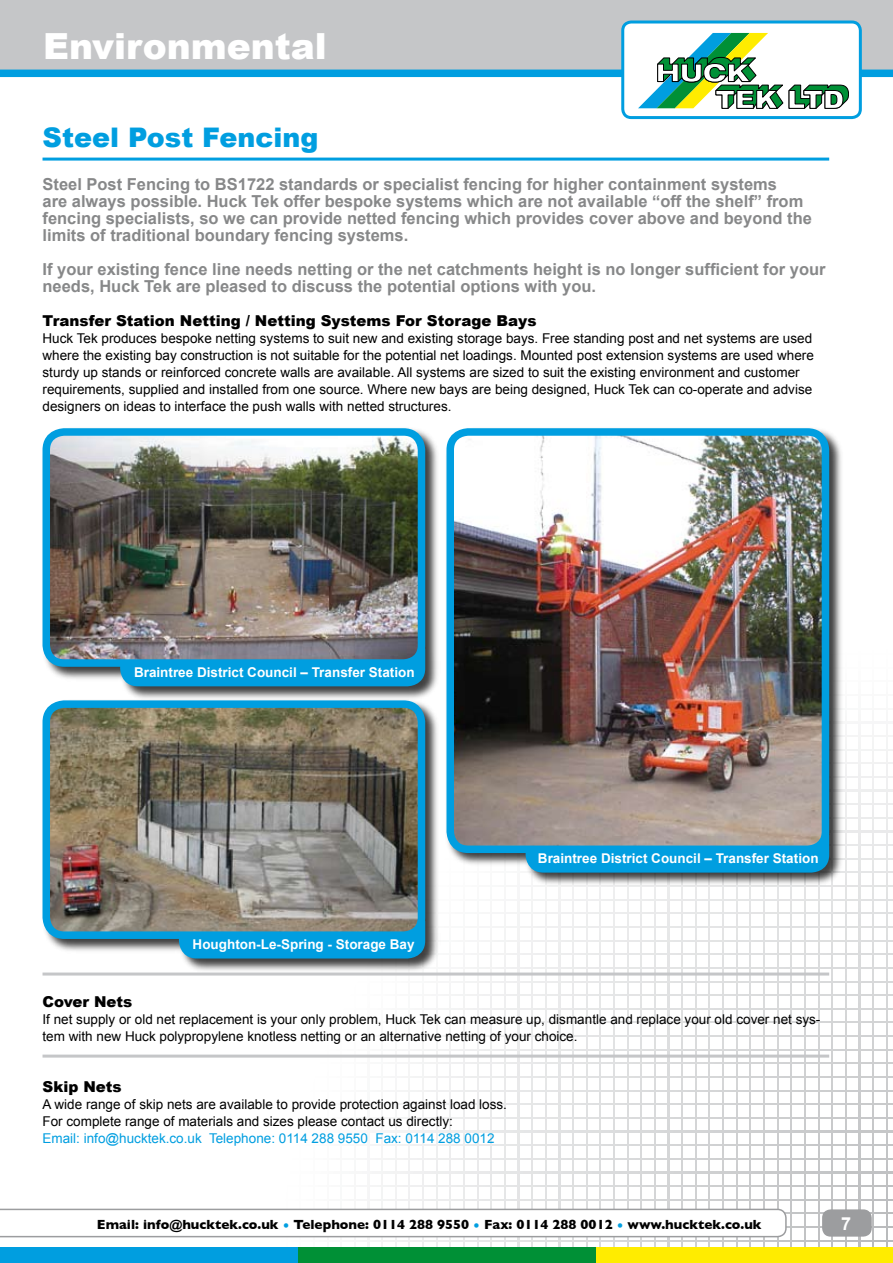
<style>
.page{position:relative;width:893px;height:1263px;background:#fff}
.page>*{position:absolute;margin:0;border:0;box-sizing:border-box;transform-origin:0 0}
.t1{font:900 36px "Arial";color:#fff}
.t2{font:900 27px "Arial";color:#009ee0}
.t3{font:700 16.5px/17px "Arial";color:#878889}
.t4{font:900 15px "Arial";color:#000}
.t5{font:13.5px/17px "Arial";color:#000}
.t6{font:700 13.5px "Arial";color:#fff}
.t7{font:700 13.5px "Gill Sans";color:#000}
.t8{font:13.5px "Arial";color:#009ee0}
.s1{color:#009ee0}
</style>
<div class="page">
<svg style="left:218px;top:737px;width:675px;height:510px"></svg>
<svg style="left:218px;top:1240px;width:675px;height:1px"></svg>
<hr style="left:218px;top:1226px;width:675px;height:1px;background:#c1c2c4">
<hr style="left:218px;top:1213px;width:675px;height:1px;background:#c2c3c5">
<svg style="left:218px;top:1199px;width:675px;height:1px"></svg>
<svg style="left:218px;top:1185px;width:675px;height:2px"></svg>
<svg style="left:218px;top:1172px;width:675px;height:1px"></svg>
<svg style="left:218px;top:1158px;width:675px;height:1px"></svg>
<svg style="left:218px;top:1144px;width:675px;height:1px"></svg>
<svg style="left:218px;top:1131px;width:675px;height:1px"></svg>
<svg style="left:218px;top:1117px;width:675px;height:1px"></svg>
<svg style="left:218px;top:1104px;width:675px;height:1px"></svg>
<svg style="left:218px;top:1090px;width:675px;height:1px"></svg>
<svg style="left:218px;top:1076px;width:675px;height:2px"></svg>
<svg style="left:218px;top:1062px;width:675px;height:2px"></svg>
<svg style="left:218px;top:1049px;width:675px;height:1px"></svg>
<svg style="left:218px;top:1035px;width:675px;height:1px"></svg>
<svg style="left:218px;top:1022px;width:675px;height:1px"></svg>
<svg style="left:218px;top:1008px;width:675px;height:1px"></svg>
<svg style="left:218px;top:995px;width:675px;height:1px"></svg>
<svg style="left:218px;top:981px;width:675px;height:1px"></svg>
<svg style="left:440px;top:967px;width:453px;height:1px"></svg>
<svg style="left:440px;top:953px;width:453px;height:2px"></svg>
<svg style="left:440px;top:940px;width:453px;height:1px"></svg>
<svg style="left:440px;top:926px;width:453px;height:1px"></svg>
<svg style="left:440px;top:913px;width:453px;height:1px"></svg>
<svg style="left:440px;top:899px;width:453px;height:1px"></svg>
<svg style="left:440px;top:885px;width:453px;height:1px"></svg>
<svg style="left:440px;top:872px;width:453px;height:1px"></svg>
<svg style="left:440px;top:858px;width:453px;height:1px"></svg>
<svg style="left:440px;top:844px;width:453px;height:2px"></svg>
<svg style="left:440px;top:831px;width:453px;height:1px"></svg>
<svg style="left:440px;top:817px;width:453px;height:1px"></svg>
<svg style="left:440px;top:804px;width:453px;height:1px"></svg>
<svg style="left:440px;top:790px;width:453px;height:1px"></svg>
<svg style="left:440px;top:776px;width:453px;height:1px"></svg>
<svg style="left:440px;top:763px;width:453px;height:1px"></svg>
<hr style="left:218px;top:749px;width:675px;height:1px;background:#f3f4f4">
<hr style="left:218px;top:735px;width:675px;height:2px;background:#f5f5f5">
<hr style="left:218px;top:722px;width:675px;height:1px;background:#f6f6f7">
<hr style="left:218px;top:708px;width:675px;height:1px;background:#f8f9f9">
<hr style="left:218px;top:694px;width:675px;height:1px;background:#f9f9f9">
<hr style="left:218px;top:681px;width:675px;height:1px;background:#fbfbfb">
<hr style="left:231px;top:586px;width:2px;height:677px;background:#fff">
<hr style="left:245px;top:586px;width:1px;height:677px;background:#fff">
<hr style="left:259px;top:586px;width:1px;height:677px;background:#fff">
<hr style="left:272px;top:586px;width:2px;height:677px;background:#fff">
<hr style="left:286px;top:586px;width:1px;height:677px;background:#fff">
<hr style="left:300px;top:586px;width:1px;height:677px;background:#fff">
<hr style="left:313px;top:586px;width:1px;height:677px;background:#fefefe">
<hr style="left:327px;top:586px;width:1px;height:677px;background:#fdfdfd">
<hr style="left:341px;top:586px;width:1px;height:677px;background:#fbfbfb">
<hr style="left:354px;top:586px;width:1px;height:677px;background:#f9f9f9">
<hr style="left:368px;top:586px;width:1px;height:677px;background:#f8f8f8">
<hr style="left:382px;top:586px;width:1px;height:677px;background:#f6f6f7">
<hr style="left:395px;top:586px;width:1px;height:677px;background:#f5f5f5">
<hr style="left:409px;top:586px;width:1px;height:677px;background:#f3f4f4">
<hr style="left:423px;top:586px;width:1px;height:677px;background:#f2f2f3">
<hr style="left:436px;top:586px;width:1px;height:677px;background:#f0f0f1">
<hr style="left:450px;top:586px;width:1px;height:677px;background:#f1f1f2">
<hr style="left:463px;top:586px;width:2px;height:677px;background:#f0f0f1">
<hr style="left:477px;top:586px;width:1px;height:677px;background:#eeeeef">
<hr style="left:491px;top:586px;width:1px;height:677px;background:#ededee">
<hr style="left:504px;top:586px;width:1px;height:677px;background:#ececed">
<hr style="left:518px;top:586px;width:1px;height:677px;background:#eaeaeb">
<hr style="left:532px;top:586px;width:1px;height:677px;background:#e9e9ea">
<hr style="left:545px;top:586px;width:1px;height:677px;background:#e7e8e9">
<hr style="left:559px;top:586px;width:1px;height:677px;background:#e6e7e7">
<hr style="left:572px;top:586px;width:2px;height:677px;background:#e5e5e6">
<svg style="left:586px;top:887px;width:1px;height:360px"></svg>
<hr style="left:600px;top:586px;width:1px;height:677px;background:#e2e3e3">
<svg style="left:613px;top:887px;width:2px;height:360px"></svg>
<svg style="left:627px;top:887px;width:1px;height:360px"></svg>
<svg style="left:641px;top:887px;width:1px;height:360px"></svg>
<svg style="left:654px;top:887px;width:1px;height:360px"></svg>
<svg style="left:668px;top:887px;width:1px;height:360px"></svg>
<svg style="left:682px;top:887px;width:1px;height:360px"></svg>
<svg style="left:695px;top:887px;width:1px;height:360px"></svg>
<svg style="left:709px;top:887px;width:1px;height:360px"></svg>
<svg style="left:723px;top:887px;width:1px;height:360px"></svg>
<svg style="left:736px;top:887px;width:1px;height:360px"></svg>
<svg style="left:750px;top:887px;width:1px;height:360px"></svg>
<svg style="left:763px;top:887px;width:2px;height:360px"></svg>
<svg style="left:777px;top:887px;width:1px;height:360px"></svg>
<svg style="left:791px;top:887px;width:1px;height:360px"></svg>
<svg style="left:804px;top:887px;width:1px;height:360px"></svg>
<svg style="left:818px;top:887px;width:1px;height:360px"></svg>
<svg style="left:832px;top:887px;width:1px;height:360px"></svg>
<svg style="left:845px;top:737px;width:1px;height:510px"></svg>
<svg style="left:859px;top:737px;width:1px;height:510px"></svg>
<svg style="left:872px;top:737px;width:2px;height:510px"></svg>
<svg style="left:886px;top:737px;width:1px;height:510px"></svg>
<div style="left:0;top:1247px;width:299px;height:16px;background:#009ee0"></div>
<div style="left:299px;top:1247px;width:297px;height:16px;background:#009036"></div>
<div style="left:596px;top:1247px;width:297px;height:16px;background:#ffec00"></div>
<div style="left:0;top:0;width:893px;height:70px;background:#c5c6c8"></div>
<div style="left:0;top:70px;width:893px;height:7px;background:#009ee0"></div>
<div style="left:623px;top:22px;width:237px;height:96px;background:#fff;border-radius:9px"></div>
<div style="left:621px;top:21px;width:241px;height:98px;border:3px solid #009ee0;border-radius:9px"></div>
<div style="left:822px;top:1209px;width:50px;height:27px;background:#9c9d9f;border-radius:9px"></div>
<svg style="left:638px;top:33px;width:211px;height:76px"></svg>
<svg style="left:0;top:1209px;width:787px;height:28px"></svg>
<div style="left:41px;top:427px;width:399px;height:274px;background:#000;opacity:.75"></div>
<div style="left:120px;top:632px;width:305px;height:54px;background:#009ee0;border-radius:18px"></div>
<img style="left:46px;top:432px;width:375px;height:231px;border-radius:18px">
<div style="left:43px;top:428px;width:382px;height:239px;border:8px solid #009ee0;border-radius:18px"></div>
<hr style="left:43px;top:158px;width:786px;height:3px;background:#009ee0">
<hr style="left:43px;top:972px;width:786px;height:3px;background:#c5c6c8">
<hr style="left:43px;top:1054px;width:786px;height:3px;background:#c5c6c8">
<div style="left:41px;top:699px;width:399px;height:274px;background:#000;opacity:.75"></div>
<div style="left:179px;top:904px;width:246px;height:54px;background:#009ee0;border-radius:18px"></div>
<img style="left:47px;top:704px;width:374px;height:231px;border-radius:18px">
<div style="left:43px;top:700px;width:382px;height:239px;border:8px solid #009ee0;border-radius:18px"></div>
<div style="left:445px;top:427px;width:399px;height:460px;background:#000;opacity:.75"></div>
<div style="left:526px;top:818px;width:303px;height:55px;background:#009ee0;border-radius:18px"></div>
<img style="left:450px;top:432px;width:375px;height:416px;border-radius:18px">
<div style="left:446px;top:428px;width:383px;height:425px;border:8px solid #009ee0;border-radius:18px"></div>
<h1 class="t1" style="left:43px;top:26px;width:285px">Environmental</h1>
<h2 class="t2" style="left:43px;top:122px;width:277px">Steel Post Fencing</h2>
<p class="t3" style="left:43px;top:176px;width:771px">Steel Post Fencing to BS1722 standards or specialist fencing for higher containment systems<br>are always possible. Huck Tek offer bespoke systems which are not available “off the shelf” from fencing specialists, so we can provide netted fencing which provides cover above and beyond the limits of traditional boundary fencing systems.</p>
<p class="t3" style="left:43px;top:261px;width:785px">If your existing fence line needs netting or the net catchments height is no longer sufficient for your needs, Huck Tek are pleased to discuss the potential options with you.</p>
<p class="t4" style="left:43px;top:312px;width:496px">Transfer Station Netting / Netting Systems For Storage Bays</p>
<p class="t5" style="left:43px;top:330px;width:773px">Huck Tek produces bespoke netting systems to suit new and existing storage bays. Free standing post and net systems are used where the existing bay construction is not suitable for the potential net loadings. Mounted post extension systems are used where sturdy up stands or reinforced concrete walls are available. All systems are sized to suit the existing environment and customer requirements, supplied and installed from one source. Where new bays are being designed, Huck Tek can co-operate and advise designers on ideas to interface the push walls with netted structures.</p>
<p class="t6" style="left:134px;top:665px;width:282px">Braintree District Council – Transfer Station</p>
<p class="t6" style="left:193px;top:937px;width:224px">Houghton-Le-Spring - Storage Bay</p>
<p class="t6" style="left:538px;top:851px;width:282px">Braintree District Council – Transfer Station</p>
<p class="t4" style="left:43px;top:993px;width:91px">Cover Nets</p>
<p class="t5" style="left:43px;top:1010px;width:779px">If net supply or old net replacement is your only problem, Huck Tek can measure up, dismantle and replace your old cover net sys&shy;tem with new Huck polypropylene knotless netting or an alternative netting of your choice.</p>
<p class="t4" style="left:43px;top:1078px;width:81px">Skip Nets</p>
<p class="t5" style="left:43px;top:1095px;width:466px">A wide range of skip nets are available to provide protection against load loss.<br>For complete range of materials and sizes please contact us directly:</p>
<p class="t8" style="left:43px;top:1130px;width:453px">Email: info@hucktek.co.uk Telephone: 0114 288 9550 Fax: 0114 288 0012</p>
<p class="t7" style="left:97px;top:1216px;width:666px">Email: info@hucktek.co.uk <span class="s1">•</span> Telephone: 0114 288 9550 <span class="s1">•</span> Fax: 0114 288 0012 <span class="s1">•</span> www.hucktek.co.uk</p>
</div>
